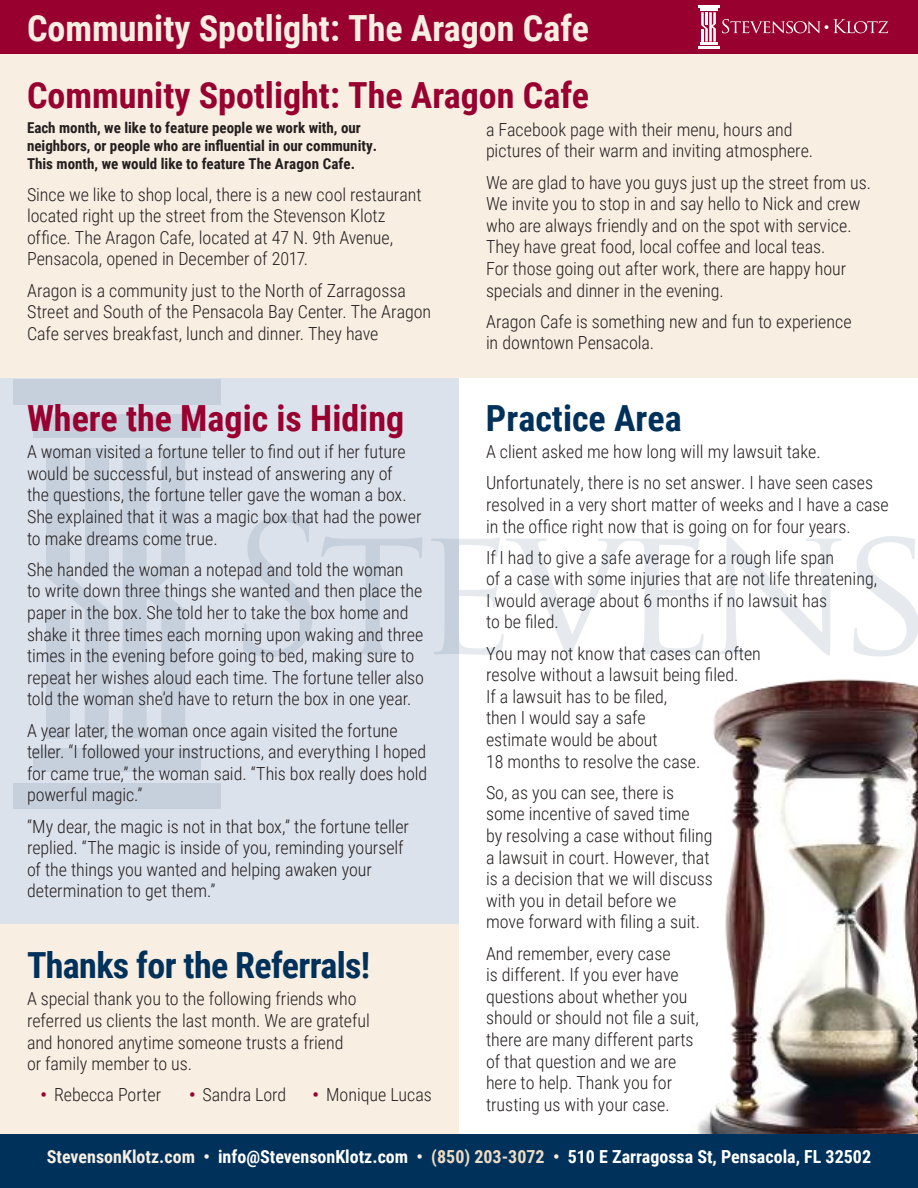
<style>
.page{position:relative;width:918px;height:1188px;background:#fff}
.page>*{position:absolute;margin:0;border:0;box-sizing:border-box;transform-origin:0 0}
.t1{font:700 36px "Roboto Condensed";color:#980030}
.t2{font:700 36px "Roboto Condensed";color:#f8eee2}
.t3{font:700 36px "Roboto Condensed";letter-spacing:-.02em;color:#00315a}
.t4{font:700 36px "Roboto Condensed";color:#00315a}
.t5{font:300 18px/21.6px "Roboto Condensed";color:#241f1f}
.t6{font:700 18px "Roboto Condensed";color:#fff}
.t7{font:700 15px/18px "Roboto Condensed";color:#241f1f}
.s1{font-weight:700;color:#980030}
.s2{color:#f8eee2}
.s3{color:#eedbc4}
</style>
<div class="page">
<img style="left:697px;top:656px;width:221px;height:478px">
<div style="left:0;top:377px;width:459px;height:548px;background:#dce2ec"></div>
<div style="left:0;top:0;width:918px;height:54px;background:#980030"></div>
<div style="left:0;top:924px;width:459px;height:210px;background:#f8eee2"></div>
<hr style="left:917px;top:54px;width:1px;height:570px;background:#dce2ec">
<div style="left:0;top:54px;width:918px;height:323px;background:#f8eee2"></div>
<svg style="left:243px;top:515px;width:70px;height:142px"></svg>
<svg style="left:321px;top:536px;width:101px;height:119px"></svg>
<svg style="left:431px;top:537px;width:273px;height:119px"></svg>
<svg style="left:714px;top:536px;width:128px;height:120px"></svg>
<svg style="left:853px;top:536px;width:65px;height:120px"></svg>
<div style="left:33px;top:414px;width:168px;height:24px;background:#c6d0dd"></div>
<div style="left:14px;top:380px;width:207px;height:25px;background:#c6d0dd"></div>
<div style="left:14px;top:783px;width:207px;height:25px;background:#c6d0dd"></div>
<div style="left:33px;top:748px;width:168px;height:24px;background:#c6d0dd"></div>
<svg style="left:46px;top:448px;width:63px;height:290px"></svg>
<div style="left:46px;top:610px;width:24px;height:128px;background:#c6d0dd"></div>
<svg style="left:123px;top:448px;width:62px;height:290px"></svg>
<hr style="left:917px;top:0;width:1px;height:54px;background:#00315a">
<hr style="left:698px;top:5px;width:22px;height:3px;background:#fff">
<hr style="left:698px;top:46px;width:22px;height:3px;background:#fff">
<svg style="left:700px;top:9px;width:188px;height:36px"></svg>
<div style="left:0;top:1134px;width:918px;height:54px;background:#00315a"></div>
<h1 class="t2" style="left:27px;top:2px;width:563px">Community Spotlight: The Aragon Cafe</h1>
<h1 class="t1" style="left:27px;top:70px;width:563px">Community Spotlight: The Aragon Cafe</h1>
<p class="t7" style="left:27px;top:119px;width:352px">Each month, we like to feature people we work with, our neighbors, or people who are influential in our community.<br>This month, we would like to feature The Aragon Cafe.</p>
<p class="t5" style="left:27px;top:183px;width:396px">Since we like to shop local, there is a new cool restaurant located right up the street from the Stevenson Klotz office. The Aragon Cafe, located at 47 N. 9th Avenue, Pensacola, opened in December of 2017.</p>
<p class="t5" style="left:27px;top:279px;width:406px">Aragon is a community just to the North of Zarragossa<br>Street and South of the Pensacola Bay Center. The Aragon<br>Cafe serves breakfast, lunch and dinner. They have</p>
<p class="t5" style="left:486px;top:118px;width:329px">a Facebook page with their menu, hours and pictures of their warm and inviting atmosphere.</p>
<p class="t5" style="left:486px;top:171px;width:387px">We are glad to have you guys just up the street from us.<br>We invite you to stop in and say hello to Nick and crew who are always friendly and on the spot with service.<br>They have great food, local coffee and local teas.<br>For those going out after work, there are happy hour specials and dinner in the evening.</p>
<p class="t5" style="left:486px;top:310px;width:367px">Aragon Cafe is something new and fun to experience in downtown Pensacola.</p>
<h1 class="t1" style="left:27px;top:393px;width:379px">Where the Magic is Hiding</h1>
<h1 class="t4" style="left:486px;top:393px;width:197px">Practice Area</h1>
<p class="t5" style="left:27px;top:440px;width:396px">A woman visited a fortune teller to find out if her future would be successful, but instead of answering any of<br>the questions, the fortune teller gave the woman a box.<br>She explained that it was a magic box that had the power to make dreams come true.</p>
<p class="t5" style="left:27px;top:558px;width:399px">She handed the woman a notepad and told the woman<br>to write down three things she wanted and then place the paper in the box. She told her to take the box home and shake it three times each morning upon waking and three times in the evening before going to bed, making sure to repeat her wishes aloud each time. The fortune teller also told the woman she’d have to return the box in one year.</p>
<p class="t5" style="left:27px;top:719px;width:402px">A year later, the woman once again visited the fortune teller. “I followed your instructions, and everything I hoped for came true,” the woman said. “This box really does hold powerful magic.”</p>
<p class="t5" style="left:27px;top:815px;width:384px">“My dear, the magic is not in that box,” the fortune teller replied. “The magic is inside of you, reminding yourself of the things you wanted and helping awaken your determination to get them.”</p>
<h1 class="t3" style="left:27px;top:940px;width:345px">Thanks for the Referrals!</h1>
<p class="t5" style="left:27px;top:988px;width:344px">A special thank you to the following friends who referred us clients the last month. We are grateful and honored anytime someone trusts a friend<br>or family member to us.</p>
<p class="t5" style="left:40px;top:1084px;width:122px"><span class="s1">•</span> Rebecca Porter</p>
<p class="t5" style="left:189px;top:1084px;width:99px"><span class="s1">•</span> Sandra Lord</p>
<p class="t5" style="left:313px;top:1084px;width:121px"><span class="s1">•</span> Monique Lucas</p>
<p class="t5" style="left:486px;top:435px;width:389px;line-height:31.2px">A client asked me how long will my lawsuit take.<br>Unfortunately, there is no set answer. I have seen cases</p>
<p class="t5" style="left:486px;top:493px;width:404px">resolved in a very short matter of weeks and I have a case in the office right now that is going on for four years.</p>
<p class="t5" style="left:486px;top:546px;width:393px">If I had to give a safe average for a rough life span<br>of a case with some injuries that are not life threatening, I would average about 6 months if no lawsuit has<br>to be filed.</p>
<p class="t5" style="left:486px;top:642px;width:276px">You may not know that cases can often resolve without a lawsuit being filed.<br>If a lawsuit has to be filed,<br>then I would say a safe<br>estimate would be about<br>18 months to resolve the case.</p>
<p class="t5" style="left:486px;top:781px;width:228px">So, as you can see, there is some incentive of saved time<br>by resolving a case without filing a lawsuit in court. However, that is a decision that we will discuss with you in detail before we move forward with filing a suit.</p>
<p class="t5" style="left:486px;top:942px;width:214px">And remember, every case<br>is different. If you ever have questions about whether you should or should not file a suit, there are many different parts of that question and we are here to help. Thank you for trusting us with your case.</p>
<p class="t6" style="left:47px;top:1144px;width:826px"><span class="s2">StevensonKlotz.com •</span> info@StevensonKlotz.com <span class="s2">•</span> <span class="s3">(850) 203-3072</span> <span class="s2">•</span> 510 E Zarragossa St, Pensacola, FL 32502</p>
</div>
